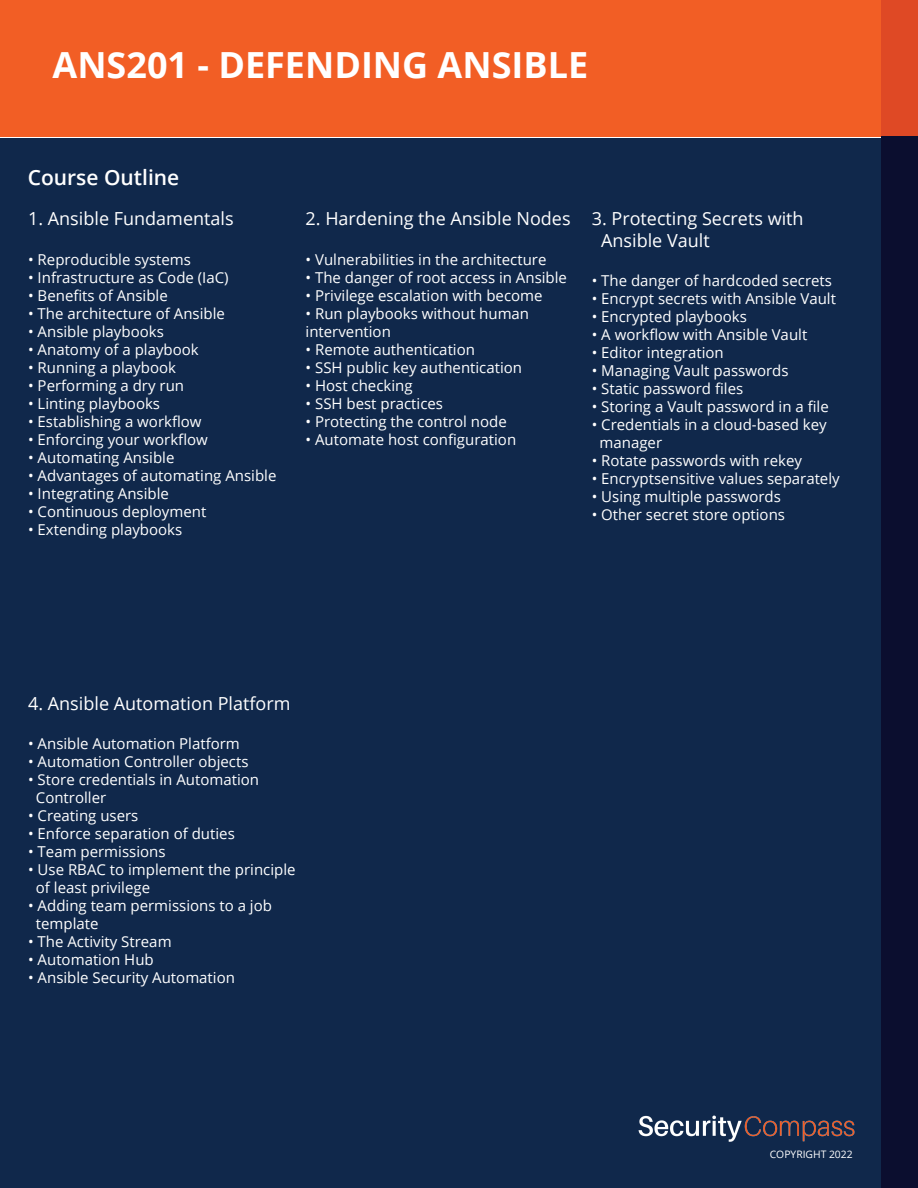
<style>
.page{position:relative;width:918px;height:1188px;background:#fff}
.page>*{position:absolute;margin:0;border:0;box-sizing:border-box;transform-origin:0 0}
.t1{font:700 36px "Open Sans";color:#fff}
.t2{font:600 21px "Open Sans";color:#fff}
.t3{font:18px/21.6px "Open Sans";color:#fff}
.t4{font:15px/18px "Open Sans";color:#fff}
.t5{font:10.35px "Open Sans";color:#fff}
</style>
<div class="page">
<div style="left:0;top:0;width:918px;height:136px;background:#f25e25"></div>
<div style="left:881px;top:0;width:37px;height:136px;background:#df4925"></div>
<div style="left:0;top:138px;width:918px;height:1050px;background:#10284b"></div>
<div style="left:881px;top:136px;width:37px;height:1052px;background:#0b0e2f"></div>
<img style="left:638px;top:1115px;width:217px;height:27px">
<h1 class="t1" style="left:52px;top:40px;width:537px">ANS201 - DEFENDING ANSIBLE</h1>
<h2 class="t2" style="left:28px;top:163px;width:153px">Course Outline</h2>
<p class="t3" style="left:28px;top:207px;width:207px">1. Ansible Fundamentals</p>
<p class="t4" style="left:28px;top:250px;width:164px">• Reproducible systems</p>
<p class="t4" style="left:28px;top:268px;width:202px">• Infrastructure as Code (IaC)</p>
<p class="t4" style="left:28px;top:286px;width:141px">• Benefits of Ansible</p>
<p class="t4" style="left:28px;top:304px;width:198px">• The architecture of Ansible</p>
<p class="t4" style="left:28px;top:322px;width:137px">• Ansible playbooks</p>
<p class="t4" style="left:28px;top:340px;width:172px">• Anatomy of a playbook</p>
<p class="t4" style="left:28px;top:358px;width:149px">• Running a playbook</p>
<p class="t4" style="left:28px;top:376px;width:158px">• Performing a dry run</p>
<p class="t4" style="left:28px;top:394px;width:133px">• Linting playbooks</p>
<p class="t4" style="left:28px;top:412px;width:175px">• Establishing a workflow</p>
<p class="t4" style="left:28px;top:430px;width:181px">• Enforcing your workflow</p>
<p class="t4" style="left:28px;top:448px;width:148px">• Automating Ansible</p>
<p class="t4" style="left:28px;top:466px;width:250px">• Advantages of automating Ansible</p>
<p class="t4" style="left:28px;top:484px;width:142px">• Integrating Ansible</p>
<p class="t4" style="left:28px;top:502px;width:180px">• Continuous deployment</p>
<p class="t4" style="left:28px;top:520px;width:156px">• Extending playbooks</p>
<p class="t3" style="left:306px;top:207px;width:267px">2. Hardening the Ansible Nodes</p>
<p class="t4" style="left:306px;top:250px;width:242px">• Vulnerabilities in the architecture</p>
<p class="t4" style="left:306px;top:268px;width:263px">• The danger of root access in Ansible</p>
<p class="t4" style="left:306px;top:286px;width:239px">• Privilege escalation with become</p>
<p class="t4" style="left:306px;top:304px;width:225px">• Run playbooks without human intervention</p>
<p class="t4" style="left:306px;top:340px;width:171px">• Remote authentication</p>
<p class="t4" style="left:306px;top:358px;width:218px">• SSH public key authentication</p>
<p class="t4" style="left:306px;top:376px;width:109px">• Host checking</p>
<p class="t4" style="left:306px;top:394px;width:139px">• SSH best practices</p>
<p class="t4" style="left:306px;top:412px;width:203px">• Protecting the control node</p>
<p class="t4" style="left:306px;top:430px;width:212px">• Automate host configuration</p>
<p class="t3" style="left:601px;top:207px;width:204px;text-indent:-9px">3. Protecting Secrets with<br>Ansible Vault</p>
<p class="t4" style="left:592px;top:272px;width:242px">• The danger of hardcoded secrets</p>
<p class="t4" style="left:592px;top:290px;width:246px">• Encrypt secrets with Ansible Vault</p>
<p class="t4" style="left:592px;top:308px;width:157px">• Encrypted playbooks</p>
<p class="t4" style="left:592px;top:326px;width:217px">• A workflow with Ansible Vault</p>
<p class="t4" style="left:592px;top:344px;width:134px">• Editor integration</p>
<p class="t4" style="left:592px;top:362px;width:198px">• Managing Vault passwords</p>
<p class="t4" style="left:592px;top:380px;width:153px">• Static password files</p>
<p class="t4" style="left:592px;top:398px;width:239px">• Storing a Vault password in a file</p>
<p class="t4" style="left:600px;top:416px;width:229px;text-indent:-8px">• Credentials in a cloud-based key manager</p>
<p class="t4" style="left:592px;top:452px;width:212px">• Rotate passwords with rekey</p>
<p class="t4" style="left:592px;top:470px;width:250px">• Encryptsensitive values separately</p>
<p class="t4" style="left:592px;top:488px;width:191px">• Using multiple passwords</p>
<p class="t4" style="left:592px;top:506px;width:195px">• Other secret store options</p>
<p class="t3" style="left:28px;top:692px;width:264px">4. Ansible Automation Platform</p>
<p class="t4" style="left:28px;top:734px;width:213px">• Ansible Automation Platform</p>
<p class="t4" style="left:28px;top:752px;width:222px">• Automation Controller objects</p>
<p class="t4" style="left:36px;top:770px;width:225px;text-indent:-8px">• Store credentials in Automation<br>Controller</p>
<p class="t4" style="left:28px;top:806px;width:112px">• Creating users</p>
<p class="t4" style="left:28px;top:824px;width:208px">• Enforce separation of duties</p>
<p class="t4" style="left:28px;top:842px;width:139px">• Team permissions</p>
<p class="t4" style="left:36px;top:860px;width:261px;text-indent:-8px">• Use RBAC to implement the principle of least privilege</p>
<p class="t4" style="left:36px;top:896px;width:238px;text-indent:-8px">• Adding team permissions to a job template</p>
<p class="t4" style="left:28px;top:932px;width:145px">• The Activity Stream</p>
<p class="t4" style="left:28px;top:950px;width:127px">• Automation Hub</p>
<p class="t4" style="left:28px;top:968px;width:208px">• Ansible Security Automation</p>
<p class="t5" style="left:770px;top:1147px;width:84px">COPYRIGHT 2022</p>
</div>
